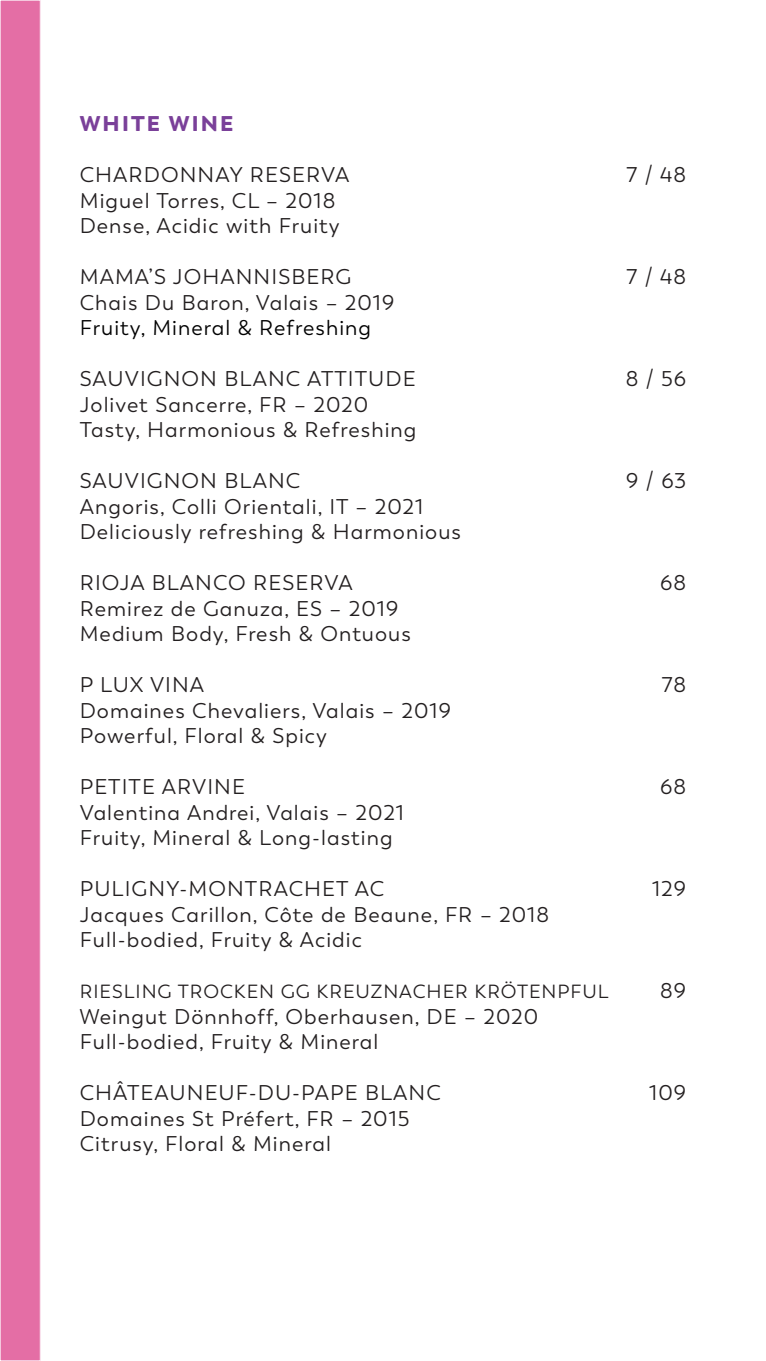
<style>
.page{position:relative;width:766px;height:1361px;background:#fff}
.page>*{position:absolute;margin:0;border:0;box-sizing:border-box;transform-origin:0 0}
.t1{font:21.25px/25.5px "Boston";letter-spacing:.05em;color:#231f20}
.t2{font:21.25px "Boston";letter-spacing:.05em;color:#000001}
.t3{font:900 21.25px "Boston";letter-spacing:.1em;color:#7a4099}
.t4{font:19px "Boston";letter-spacing:.05em;color:#231f20}
</style>
<div class="page">
<div style="left:0;top:0;width:40px;height:1361px;background:#e46ea5"></div>
<div style="left:0;top:0;width:40px;height:1361px;border:1px solid #fff"></div>
<p class="t3" style="left:80px;top:110px;width:155px">WHITE WINE</p>
<p class="t1" style="left:80px;top:162px;width:271px">CHARDONNAY RESERVA</p>
<p class="t1" style="left:626px;top:162px;width:61px">7 / 48</p>
<p class="t1" style="left:80px;top:188px;width:261px">Miguel Torres, CL – 2018<br>Dense, Acidic with Fruity</p>
<p class="t1" style="left:80px;top:264px;width:273px">MAMA’S JOHANNISBERG</p>
<p class="t1" style="left:626px;top:264px;width:61px">7 / 48</p>
<p class="t1" style="left:80px;top:290px;width:316px">Chais Du Baron, Valais – 2019</p>
<p class="t2" style="left:80px;top:315px;width:293px">Fruity, Mineral &amp; Refreshing</p>
<p class="t1" style="left:80px;top:366px;width:337px">SAUVIGNON BLANC ATTITUDE</p>
<p class="t1" style="left:625px;top:366px;width:62px">8 / 56</p>
<p class="t1" style="left:80px;top:392px;width:338px">Jolivet Sancerre, FR – 2020<br>Tasty, Harmonious &amp; Refreshing</p>
<p class="t1" style="left:80px;top:468px;width:222px">SAUVIGNON BLANC</p>
<p class="t1" style="left:626px;top:468px;width:62px">9 / 63</p>
<p class="t1" style="left:80px;top:494px;width:382px">Angoris, Colli Orientali, IT – 2021<br>Deliciously refreshing &amp; Harmonious</p>
<p class="t1" style="left:80px;top:570px;width:274px">RIOJA BLANCO RESERVA</p>
<p class="t1" style="left:660px;top:570px;width:27px">68</p>
<p class="t1" style="left:80px;top:596px;width:332px">Remirez de Ganuza, ES – 2019<br>Medium Body, Fresh &amp; Ontuous</p>
<p class="t1" style="left:80px;top:672px;width:126px">P LUX VINA</p>
<p class="t1" style="left:661px;top:672px;width:26px">78</p>
<p class="t1" style="left:80px;top:698px;width:372px">Domaines Chevaliers, Valais – 2019<br>Powerful, Floral &amp; Spicy</p>
<p class="t1" style="left:80px;top:774px;width:167px">PETITE ARVINE</p>
<p class="t1" style="left:660px;top:774px;width:27px">68</p>
<p class="t1" style="left:80px;top:800px;width:326px">Valentina Andrei, Valais – 2021<br>Fruity, Mineral &amp; Long-lasting</p>
<p class="t1" style="left:80px;top:876px;width:306px">PULIGNY-MONTRACHET AC</p>
<p class="t1" style="left:651px;top:876px;width:36px">129</p>
<p class="t1" style="left:80px;top:902px;width:471px">Jacques Carillon, Côte de Beaune, FR – 2018<br>Full-bodied, Fruity &amp; Acidic</p>
<p class="t4" style="left:80px;top:980px;width:530px">RIESLING TROCKEN GG KREUZNACHER KRÖTENPFUL</p>
<p class="t1" style="left:660px;top:978px;width:27px">89</p>
<p class="t1" style="left:80px;top:1004px;width:460px">Weingut Dönnhoff, Oberhausen, DE – 2020<br>Full-bodied, Fruity &amp; Mineral</p>
<p class="t1" style="left:80px;top:1080px;width:362px">CHÂTEAUNEUF-DU-PAPE BLANC</p>
<p class="t1" style="left:649px;top:1080px;width:38px">109</p>
<p class="t1" style="left:80px;top:1106px;width:331px">Domaines St Préfert, FR – 2015<br>Citrusy, Floral &amp; Mineral</p>
</div>
